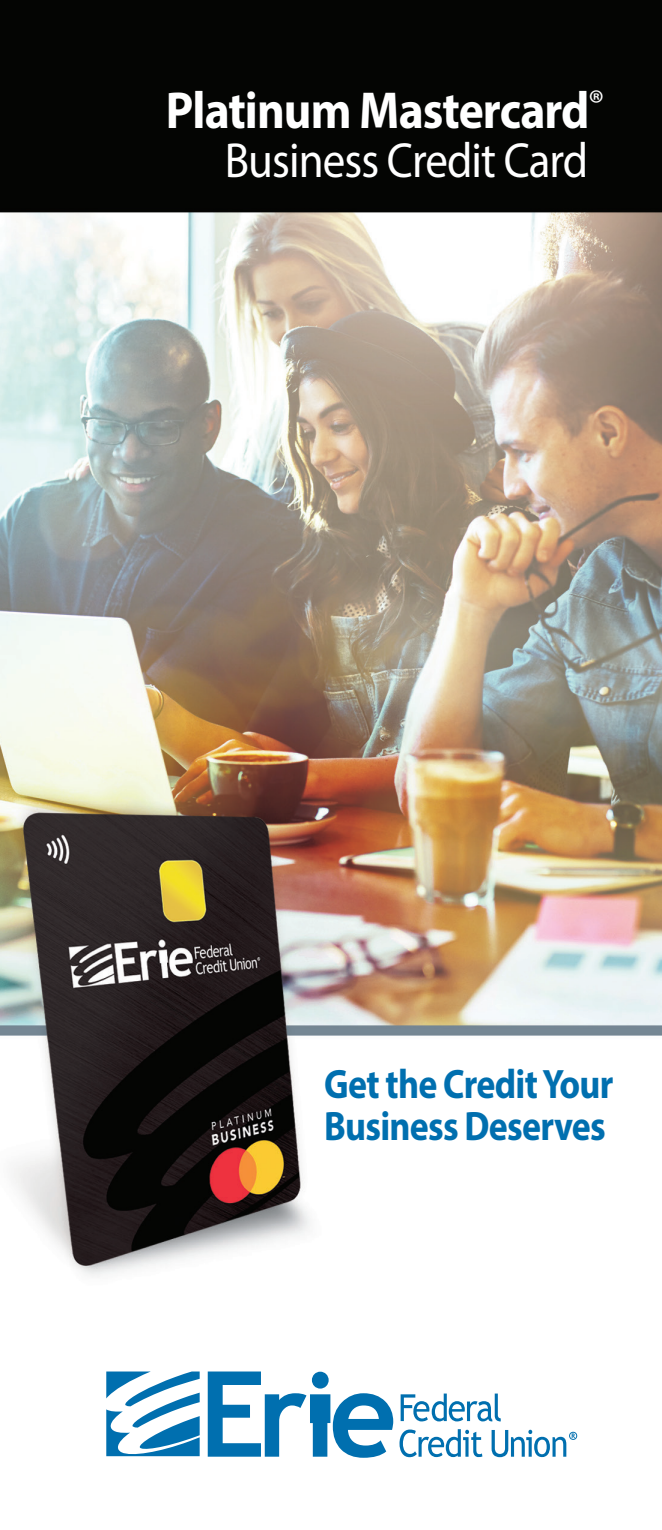
<style>
.page{position:relative;width:662px;height:1530px;background:#fff}
.page>*{position:absolute;margin:0;border:0;box-sizing:border-box;transform-origin:0 0}
.t1{font:700 52.25px "Myriad Pro";letter-spacing:-.02em;color:#fff;scale:.91 1}
.t2{font:49.5px "Myriad Pro";letter-spacing:-.02em;color:#fff;scale:.91 1}
.t3{font:700 41.25px "Myriad Pro";letter-spacing:-.02em;color:#006faf;scale:.87 1}
</style>
<div class="page">
<img style="left:0;top:0;width:662px;height:1458px">
<svg style="left:106px;top:1372px;width:94px;height:85px"></svg>
<svg style="left:400px;top:1394px;width:100px;height:27px"></svg>
<svg style="left:399px;top:1429px;width:83px;height:28px"></svg>
<svg style="left:208px;top:1372px;width:185px;height:86px"></svg>
<svg style="left:491px;top:1430px;width:86px;height:27px"></svg>
<p class="t1" style="left:166px;top:76px;width:483px">Platinum Mastercard<sup>®</sup></p>
<p class="t2" style="left:225px;top:130px;width:401px">Business Credit Card</p>
<p class="t3" style="left:324px;top:1057px;width:334px">Get the Credit Your</p>
<p class="t3" style="left:324px;top:1099px;width:325px">Business Deserves</p>
</div>
